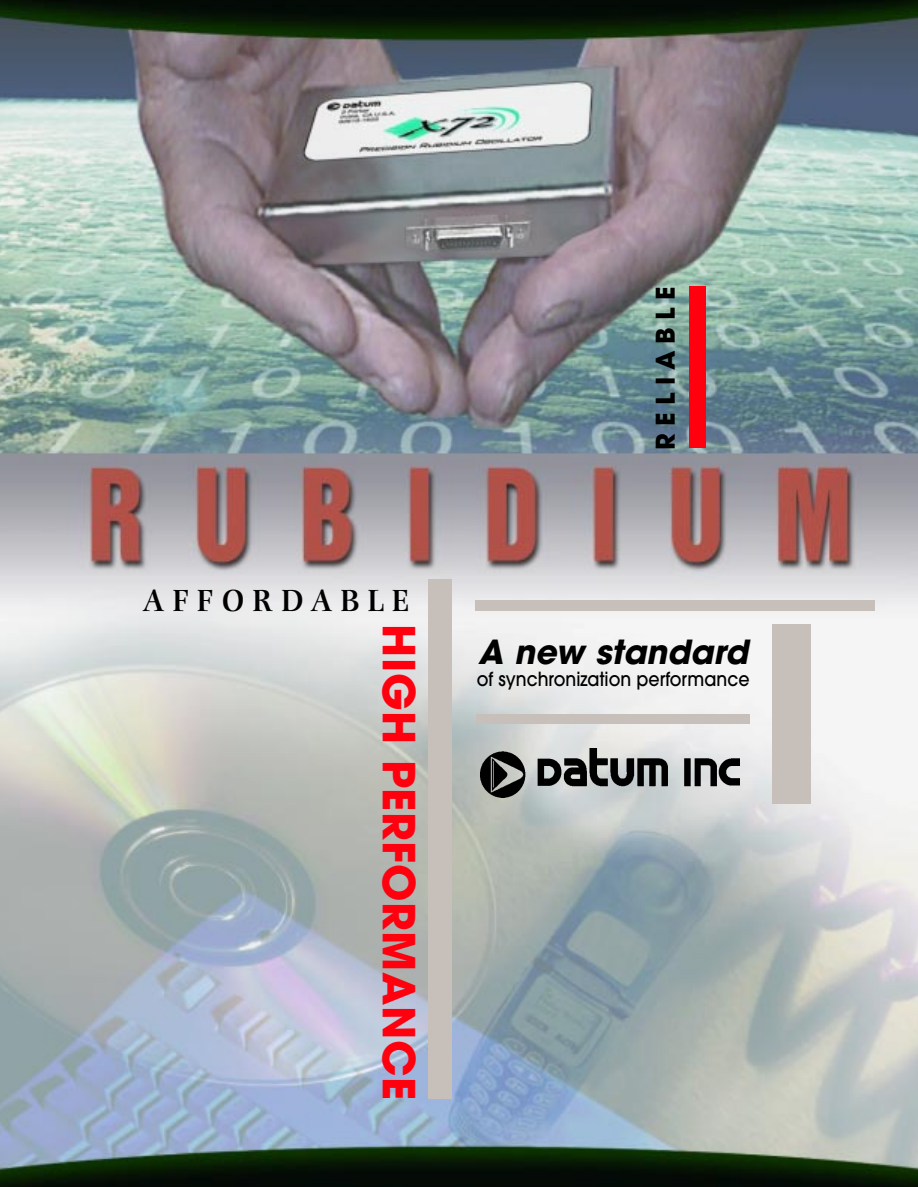
<style>
.page{position:relative;width:918px;height:1187px;background:#fff}
.page>*{position:absolute;margin:0;border:0;box-sizing:border-box;transform-origin:0 0}
.t1{font:700 43.95px "Avant Garde";letter-spacing:.01em;color:#ff000f}
.t2{font:italic 700 33px "Avant Garde";color:#000}
.t3{font:600 31.95px "Photina";letter-spacing:.255em;color:#000}
.t4{font:700 25.65px "Avant Garde";letter-spacing:.28em;color:#000}
.t5{font:500 19.35px "Avant Garde";color:#000;scale:.9 1}
</style>
<div class="page">
<img style="left:0;top:0;width:918px;height:1186px">
<h3 class="t3" style="left:142px;top:588px;width:268px">AFFORDABLE</h3>
<h1 class="t1" style="left:414px;top:624px;width:477px;rotate:90deg">HIGH PERFORMANCE</h1>
<h3 class="t4" style="left:657px;top:449px;width:164px;rotate:-90deg">RELIABLE</h3>
<h2 class="t2" style="left:478px;top:640px;width:277px">A new standard</h2>
<p class="t5" style="left:477px;top:672px;width:305px">of synchronization performance</p>
</div>
